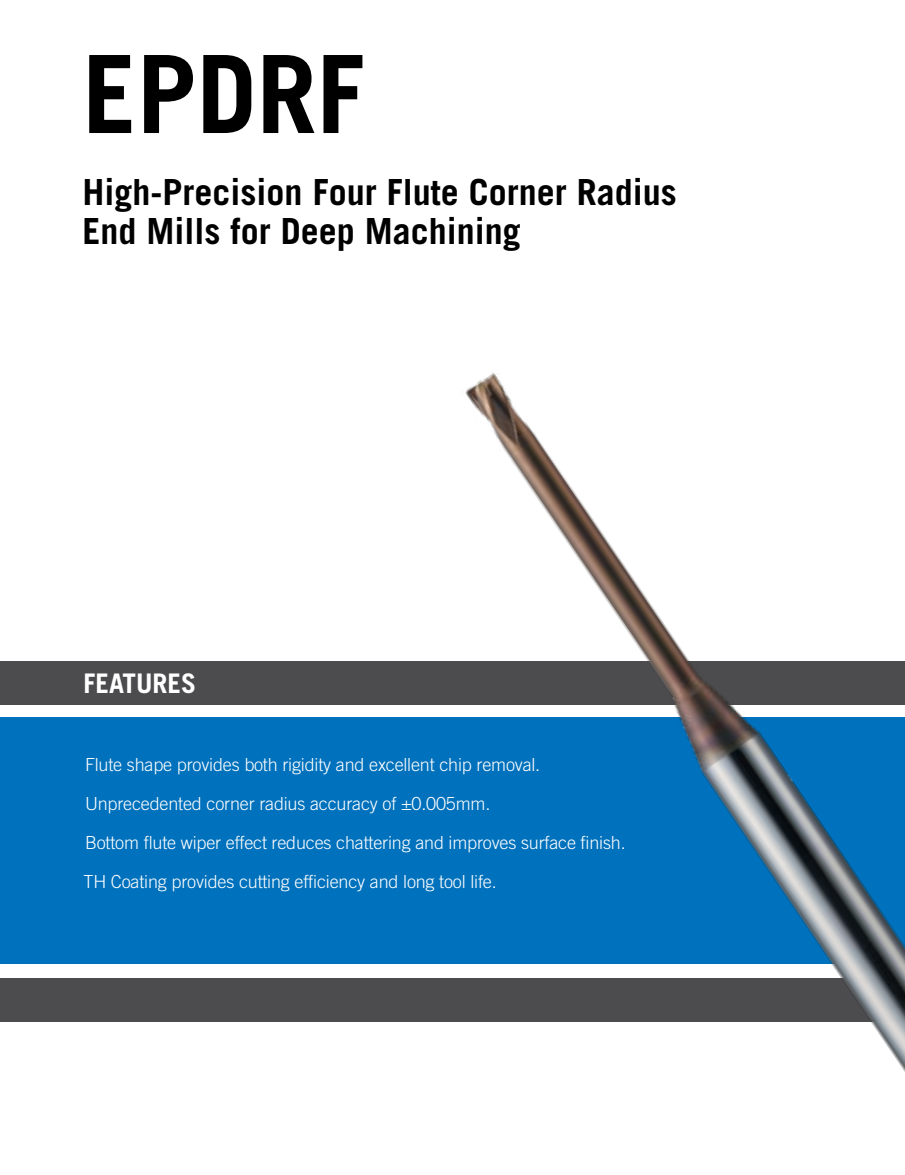
<style>
.page{position:relative;width:905px;height:1175px;background:#fff}
.page>*{position:absolute;margin:0;border:0;box-sizing:border-box;transform-origin:0 0}
.t1{font:700 108px "Trade Gothic";color:#000}
.t2{font:700 36px/39px "Trade Gothic";color:#000}
.t3{font:700 27px "Trade Gothic";color:#fff}
.t4{font:300 18px/39px "Trade Gothic";letter-spacing:-.01em;color:#fff}
</style>
<div class="page">
<div style="left:0;top:718px;width:904px;height:246px;background:#0071bc"></div>
<div style="left:0;top:661px;width:904px;height:43px;background:#4c4c4e"></div>
<div style="left:0;top:978px;width:904px;height:44px;background:#4c4c4e"></div>
<img style="left:421px;top:372px;width:483px;height:699px">
<h1 class="t1" style="left:82px;top:28px;width:284px">EPDRF</h1>
<h2 class="t2" style="left:82px;top:172px;width:595px">High-Precision Four Flute Corner Radius<br>End Mills for Deep Machining</h2>
<h3 class="t3" style="left:84px;top:666px;width:114px">FEATURES</h3>
<p class="t4" style="left:83px;top:744px;width:543px">Flute shape provides both rigidity and excellent chip removal.<br>Unprecedented corner radius accuracy of ±0.005mm.<br>Bottom flute wiper effect reduces chattering and improves surface finish.<br>TH Coating provides cutting efficiency and long tool life.</p>
</div>
